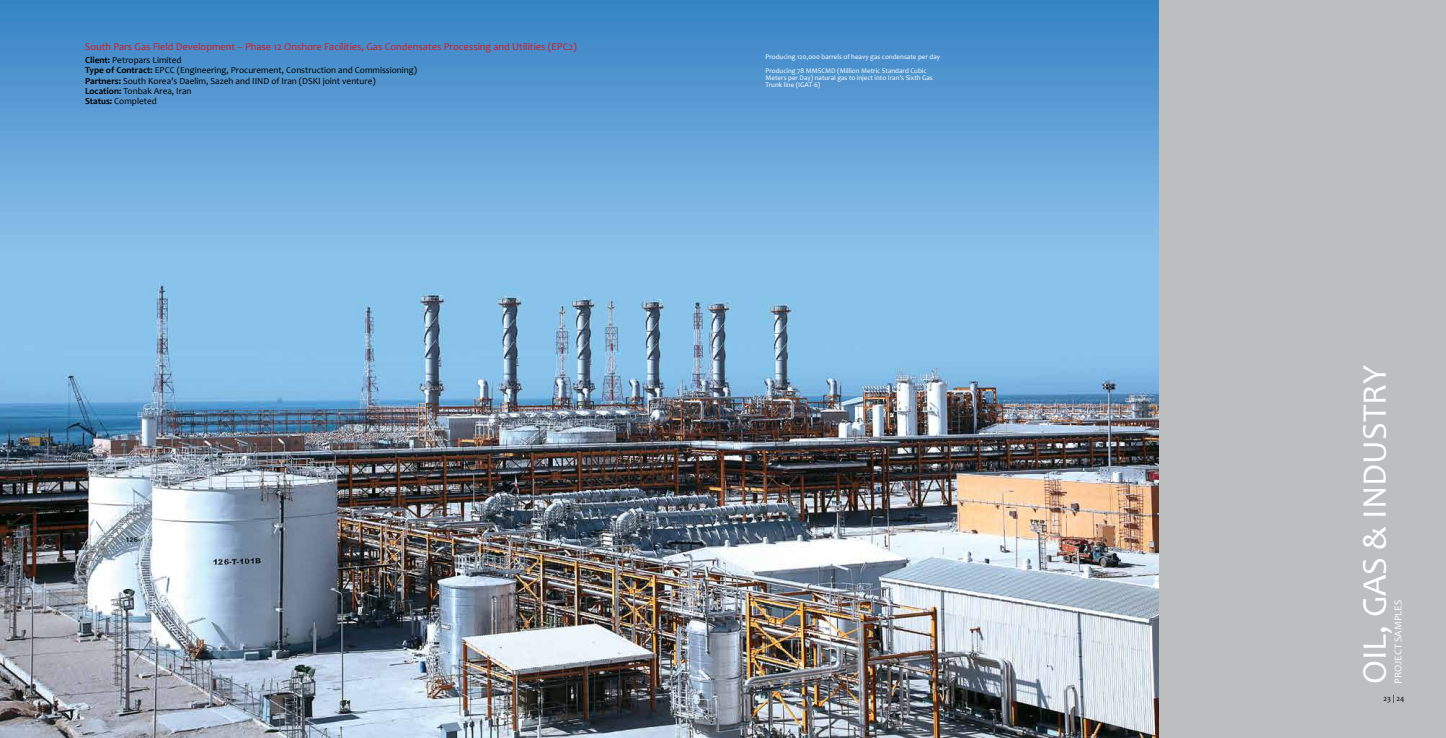
<style>
.page{position:relative;width:1446px;height:738px;background:#fff}
.page>*{position:absolute;margin:0;border:0;box-sizing:border-box;transform-origin:0 0}
.t1{font:34.5px "Candara";color:#fff}
.t2{font:10.4px "Candara";color:#d71920}
.t3{font:10.3px "Candara";color:#fff}
.t4{font:9.2px/10.2px "Candara";color:#000}
.t5{font:8px "Candara";color:#000}
.t6{font:7px/14px "Candara";color:#fff}
.s1{font-weight:700}
</style>
<div class="page">
<div style="left:0;top:0;width:1446px;height:737px;background:#bcbec0"></div>
<img style="left:1px;top:0;width:1158px;height:737px">
<p class="t2" style="left:85px;top:40px;width:493px">South Pars Gas Field Development – Phase 12 Onshore Facilities, Gas Condensates Processing and Utilities (EPC2)</p>
<p class="t4" style="left:85px;top:55px;width:334px"><span class="s1">Client:</span> Petropars Limited<br><span class="s1">Type of Contract:</span> EPCC (Engineering, Procurement, Construction and Commissioning)<br><span class="s1">Partners:</span> South Korea’s Daelim, Sazeh and IIND of Iran (DSKI joint venture)<br><span class="s1">Location:</span> Tonbak Area, Iran<br><span class="s1">Status:</span> Completed</p>
<p class="t6" style="left:765px;top:50px;width:176px">Producing 120,000 barrels of heavy gas condensate per day<br>Producing 78 MMSCMD (Million Metric Standard Cubic</p>
<p class="t6" style="left:765px;top:74px;width:169px;line-height:7px">Meters per Day) natural gas to inject into Iran’s Sixth Gas<br>Trunk line (IGAT-6)</p>
<h1 class="t1" style="left:1353px;top:683px;width:320px;rotate:-90deg">OIL, GAS &amp; INDUSTRY</h1>
<p class="t3" style="left:1391px;top:683px;width:85px;rotate:-90deg">PROJECT SAMPLES</p>
<p class="t5" style="left:1383px;top:693px;width:22px">23 | 24</p>
</div>
